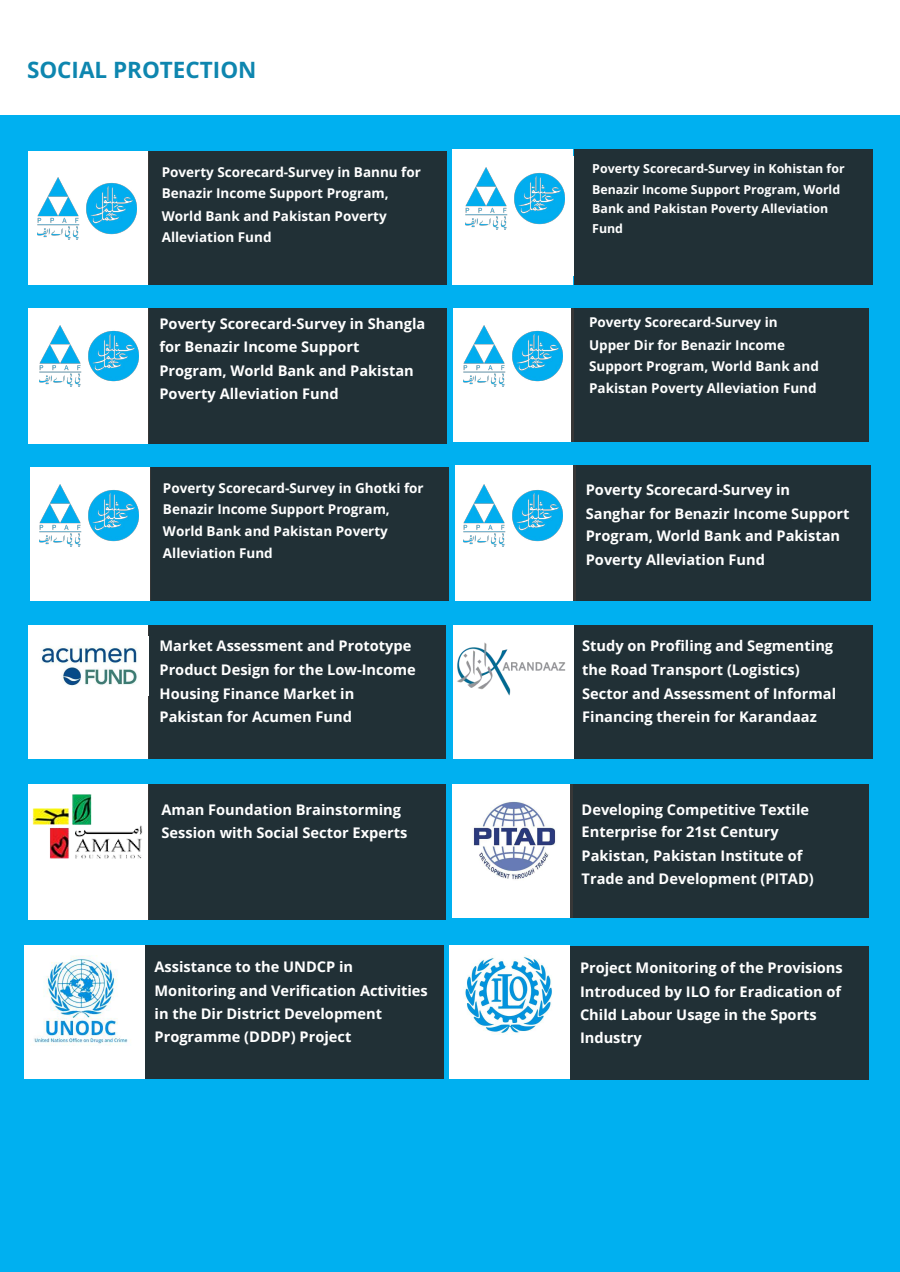
<style>
.page{position:relative;width:900px;height:1272px;background:#fff}
.page>*{position:absolute;margin:0;border:0;box-sizing:border-box;transform-origin:0 0}
.t1{font:700 22.5px "Open Sans";color:#0e86af}
.t2{font:700 14.6px/23.2px "Open Sans";color:#fff}
.t3{font:700 13.5px/21.8px "Open Sans";color:#fff}
.t4{font:700 12.4px/20.2px "Open Sans";color:#fff}
</style>
<div class="page">
<div style="left:0;top:115px;width:900px;height:1157px;background:#00b0f0"></div>
<div style="left:28px;top:151px;width:121px;height:134px;background:#fff"></div>
<div style="left:149px;top:151px;width:298px;height:134px;background:#213036"></div>
<div style="left:452px;top:150px;width:121px;height:135px;background:#fff"></div>
<div style="left:575px;top:150px;width:298px;height:135px;background:#213036"></div>
<div style="left:28px;top:308px;width:121px;height:135px;background:#fff"></div>
<div style="left:149px;top:308px;width:298px;height:135px;background:#213036"></div>
<div style="left:453px;top:308px;width:121px;height:134px;background:#fff"></div>
<div style="left:572px;top:308px;width:297px;height:134px;background:#213036"></div>
<div style="left:30px;top:467px;width:121px;height:134px;background:#fff"></div>
<div style="left:151px;top:467px;width:298px;height:134px;background:#213036"></div>
<div style="left:456px;top:466px;width:120px;height:135px;background:#fff"></div>
<div style="left:574px;top:466px;width:297px;height:135px;background:#213036"></div>
<div style="left:28px;top:626px;width:121px;height:133px;background:#fff"></div>
<div style="left:149px;top:626px;width:297px;height:133px;background:#213036"></div>
<div style="left:453px;top:626px;width:121px;height:133px;background:#fff"></div>
<div style="left:575px;top:626px;width:298px;height:133px;background:#213036"></div>
<div style="left:28px;top:784px;width:121px;height:135px;background:#fff"></div>
<div style="left:149px;top:784px;width:297px;height:135px;background:#213036"></div>
<div style="left:452px;top:784px;width:121px;height:134px;background:#fff"></div>
<div style="left:570px;top:784px;width:298px;height:134px;background:#213036"></div>
<div style="left:25px;top:945px;width:120px;height:134px;background:#fff"></div>
<div style="left:145px;top:945px;width:298px;height:134px;background:#213036"></div>
<div style="left:453px;top:156px;width:121px;height:120px;background:#fff"></div>
<div style="left:449px;top:945px;width:120px;height:134px;background:#fff"></div>
<div style="left:570px;top:946px;width:298px;height:134px;background:#213036"></div>
<img style="left:37px;top:178px;width:99px;height:62px">
<img style="left:466px;top:168px;width:99px;height:62px">
<img style="left:464px;top:325px;width:98px;height:62px">
<img style="left:39px;top:325px;width:99px;height:62px">
<img style="left:39px;top:485px;width:99px;height:62px">
<img style="left:464px;top:485px;width:98px;height:62px">
<img style="left:33px;top:794px;width:110px;height:65px">
<img style="left:41px;top:646px;width:96px;height:40px">
<img style="left:465px;top:956px;width:87px;height:77px">
<img style="left:457px;top:642px;width:109px;height:53px">
<img style="left:34px;top:955px;width:94px;height:90px">
<img style="left:473px;top:801px;width:83px;height:79px">
<h1 class="t1" style="left:27px;top:54px;width:231px">SOCIAL PROTECTION</h1>
<p class="t3" style="left:162px;top:161px;width:261px">Poverty Scorecard-Survey in Bannu for<br>Benazir Income Support Program,<br>World Bank and Pakistan Poverty<br>Alleviation Fund</p>
<p class="t2" style="left:159px;top:311px;width:267px;line-height:23.6px">Poverty Scorecard-Survey in Shangla for Benazir Income Support<br>Program, World Bank and Pakistan<br>Poverty Alleviation Fund</p>
<p class="t4" style="left:592px;top:158px;width:254px">Poverty Scorecard-Survey in Kohistan for<br>Benazir Income Support Program, World</p>
<p class="t4" style="left:592px;top:198px;width:237px">Bank and Pakistan Poverty Alleviation<br>Fund</p>
<p class="t3" style="left:589px;top:311px;width:231px">Poverty Scorecard-Survey in<br>Upper Dir for Benazir Income<br>Support Program, World Bank and<br>Pakistan Poverty Alleviation Fund</p>
<p class="t3" style="left:163px;top:477px;width:262px">Poverty Scorecard-Survey in Ghotki for<br>Benazir Income Support Program,<br>World Bank and Pakistan Poverty<br>Alleviation Fund</p>
<p class="t2" style="left:586px;top:478px;width:265px">Poverty Scorecard-Survey in<br>Sanghar for Benazir Income Support<br>Program, World Bank and Pakistan<br>Poverty Alleviation Fund</p>
<p class="t2" style="left:160px;top:634px;width:258px;line-height:23.6px">Market Assessment and Prototype<br>Product Design for the Low-Income<br>Housing Finance Market in<br>Pakistan for Acumen Fund</p>
<p class="t2" style="left:162px;top:797px;width:247px;line-height:23.6px">Aman Foundation Brainstorming<br>Session with Social Sector Experts</p>
<p class="t2" style="left:155px;top:955px;width:275px">Assistance to the UNDCP in<br>Monitoring and Verification Activities in the Dir District Development<br>Programme (DDDP) Project</p>
<p class="t2" style="left:582px;top:634px;width:255px;line-height:23.6px">Study on Profiling and Segmenting the Road Transport (Logistics)<br>Sector and Assessment of Informal Financing therein for Karandaaz</p>
<p class="t2" style="left:582px;top:797px;width:234px">Developing Competitive Textile<br>Enterprise for 21st Century<br>Pakistan, Pakistan Institute of<br>Trade and Development (PITAD)</p>
<p class="t2" style="left:580px;top:956px;width:264px">Project Monitoring of the Provisions<br>Introduced by ILO for Eradication of<br>Child Labour Usage in the Sports<br>Industry</p>
</div>
